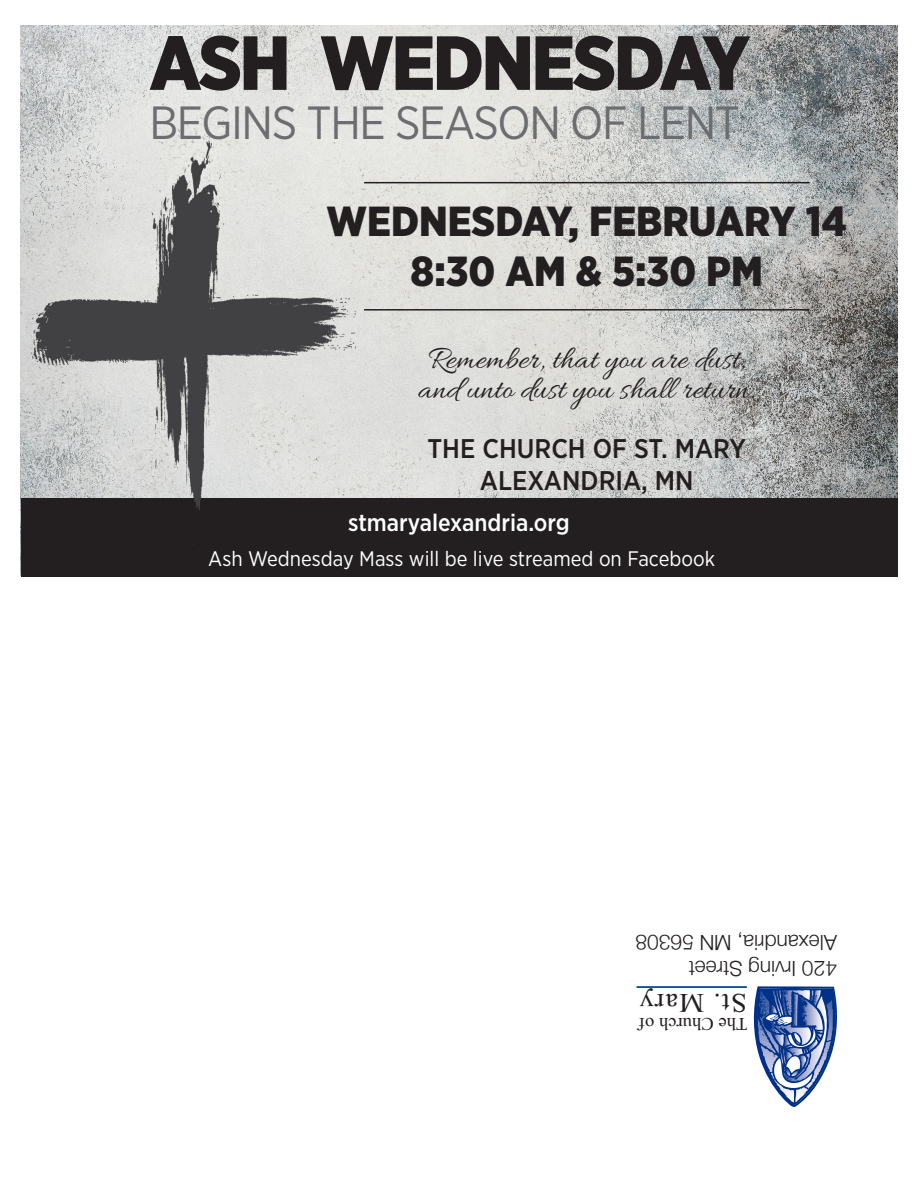
<style>
.page{position:relative;width:918px;height:1188px;background:#fff}
.page>*{position:absolute;margin:0;border:0;box-sizing:border-box;transform-origin:0 0}
.t1{font:900 76.5px "Gotham Narrow";letter-spacing:-.03em;color:#231f20}
.t2{font:46.5px "Gotham Narrow";letter-spacing:-.03em;color:#6c6d70}
.t3{font:900 42px/50.4px "Gotham Narrow";color:#231f20;text-align:center}
.t4{font:33px/30px "Allura";color:#231f20}
.t5{font:500 27px/32.4px "Gotham Narrow";color:#231f20;text-align:center}
.t6{font:27px "Times New Roman";letter-spacing:.045em;color:#231f20;scale:1.04 1}
.t7{font:500 24px "Gotham Narrow";color:#fff}
.t8{font:21px "Gotham Narrow";color:#fff}
.t9{font:300 21px "Helvetica Neue";color:#231f20}
.t10{font:18px "Times New Roman";color:#231f20;scale:1.04 1}
</style>
<div class="page">
<svg style="left:753px;top:986px;width:84px;height:121px"></svg>
<hr style="left:637px;top:986px;width:110px;height:2px;background:#004393">
<img style="left:21px;top:25px;width:876px;height:473px">
<div style="left:21px;top:498px;width:876px;height:79px;background:#231f20"></div>
<img style="left:32px;top:137px;width:324px;height:408px">
<hr style="left:364px;top:182px;width:445px;height:1px;background:#231f20">
<hr style="left:364px;top:309px;width:445px;height:2px;background:#231f20">
<p class="t1" style="left:149px;top:12px;width:602px">ASH WEDNESDAY</p>
<p class="t2" style="left:149px;top:94px;width:592px">BEGINS THE SEASON OF LENT</p>
<p class="t3" style="left:326px;top:195px;width:522px">WEDNESDAY, FEBRUARY 14<br>8:30 AM &amp; 5:30 PM</p>
<p class="t4" style="left:418px;top:346px;width:338px">Remember, that you are dust, and unto dust you shall return.</p>
<p class="t5" style="left:427px;top:432px;width:320px">THE CHURCH OF ST. MARY<br>ALEXANDRIA, MN</p>
<p class="t7" style="left:348px;top:507px;width:223px">stmaryalexandria.org</p>
<p class="t8" style="left:208px;top:545px;width:508px">Ash Wednesday Mass will be live streamed on Facebook</p>
<p class="t9" style="left:837px;top:960px;width:203px;rotate:-180deg">Alexandria, MN 56308</p>
<p class="t9" style="left:837px;top:985px;width:150px;rotate:-180deg">420 Irving Street</p>
<p class="t6" style="left:747px;top:1022px;width:104px;rotate:-180deg">St. Mary</p>
<p class="t10" style="left:748px;top:1037px;width:106px;rotate:-180deg">The Church of</p>
</div>
